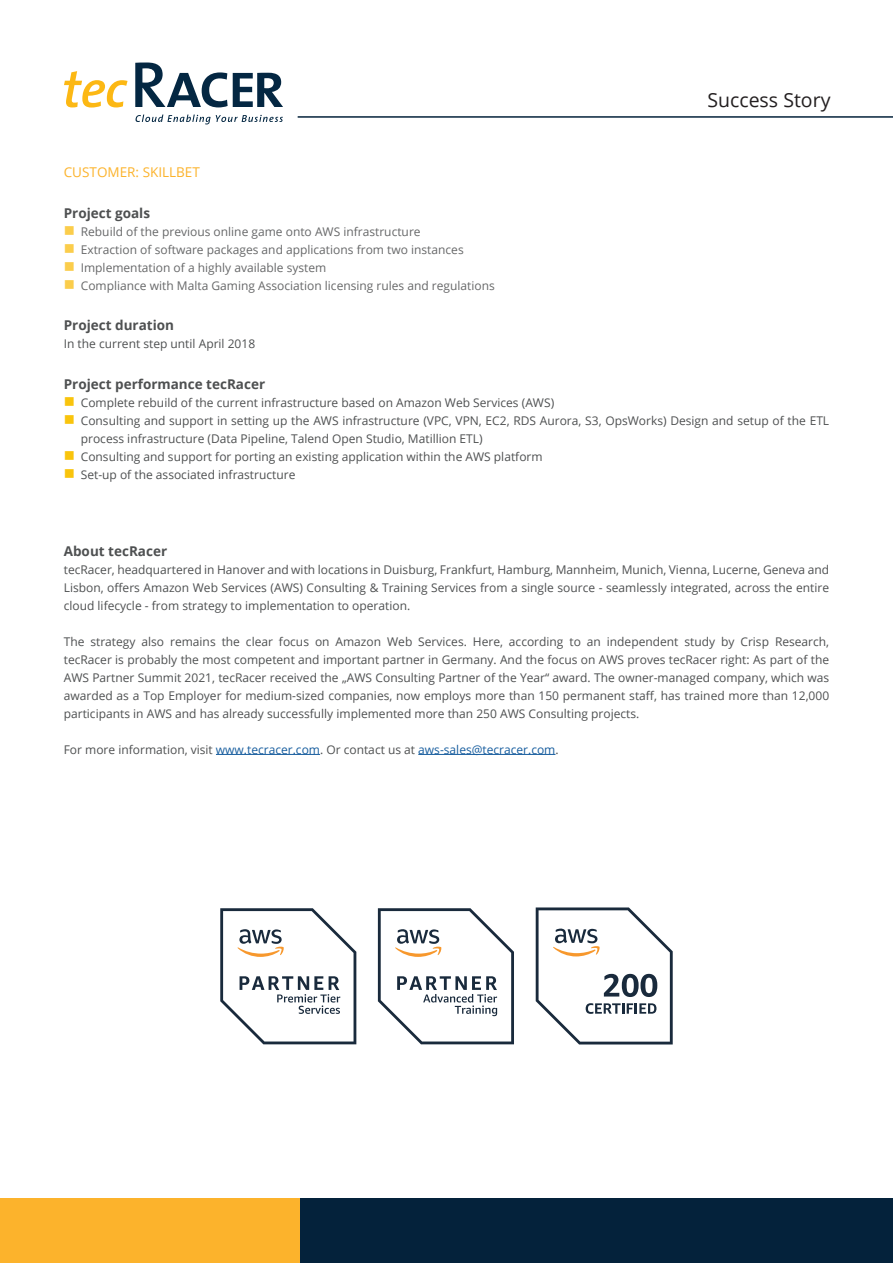
<style>
.page{position:relative;width:893px;height:1263px;background:#fff}
.page>*{position:absolute;margin:0;border:0;box-sizing:border-box;transform-origin:0 0}
.t1{font:19.5px "Open Sans";color:#231f20}
.Copy{font:700 13.5px "Open Sans";color:#4e5051}
.t2{font:13.5px "Open Sans";color:#fcb32c}
.Copy-2{font:12px/18px "Open Sans";color:#4e5051;text-align:justify}
.t3{font:12px "Open Sans";color:#676869}
.s1{color:#175d9e}
</style>
<div class="page">
<svg style="left:64px;top:71px;width:64px;height:37px"></svg>
<svg style="left:135px;top:63px;width:148px;height:44px"></svg>
<svg style="left:136px;top:115px;width:147px;height:9px"></svg>
<div style="left:0;top:1198px;width:301px;height:65px;background:#fcb32c"></div>
<div style="left:301px;top:1198px;width:592px;height:65px;background:#04223b"></div>
<hr style="left:298px;top:116px;width:595px;height:2px;background:#04223b">
<hr style="left:216px;top:754px;width:104px;height:1px;background:#175d9e">
<hr style="left:418px;top:754px;width:137px;height:1px;background:#175d9e">
<svg style="left:536px;top:907px;width:137px;height:137px"></svg>
<svg style="left:220px;top:908px;width:136px;height:136px"></svg>
<svg style="left:378px;top:908px;width:136px;height:136px"></svg>
<h1 class="t1" style="left:707px;top:87px;width:125px">Success Story</h1>
<p class="t2" style="left:64px;top:163px;width:138px">CUSTOMER: SKILLBET</p>
<p class="Copy" style="left:64px;top:204px;width:88px">Project goals</p>
<p class="t3" style="left:81px;top:223px;width:341px">Rebuild of the previous online game onto AWS infrastructure</p>
<p class="t3" style="left:81px;top:241px;width:384px">Extraction of software packages and applications from two instances</p>
<p class="t3" style="left:81px;top:259px;width:247px">Implementation of a highly available system</p>
<p class="t3" style="left:81px;top:277px;width:416px">Compliance with Malta Gaming Association licensing rules and regulations</p>
<p class="Copy" style="left:64px;top:316px;width:112px">Project duration</p>
<p class="Copy-2" style="left:64px;top:335px;width:193px">In the current step until April 2018</p>
<p class="Copy" style="left:64px;top:375px;width:203px">Project performance tecRacer</p>
<p class="Copy-2" style="left:81px;top:393px;width:475px">Complete rebuild of the current infrastructure based on Amazon Web Services (AWS)</p>
<p class="Copy-2" style="left:81px;top:411px;width:750px">Consulting and support in setting up the AWS infrastructure (VPC, VPN, EC2, RDS Aurora, S3, OpsWorks) Design and setup of the ETL process infrastructure (Data Pipeline, Talend Open Studio, Matillion ETL)</p>
<p class="Copy-2" style="left:81px;top:447px;width:463px">Consulting and support for porting an existing application within the AWS platform</p>
<p class="Copy-2" style="left:81px;top:465px;width:216px">Set-up of the associated infrastructure</p>
<p class="Copy" style="left:64px;top:541px;width:105px">About tecRacer</p>
<p class="Copy-2" style="left:64px;top:560px;width:767px">tecRacer, headquartered in Hanover and with locations in Duisburg, Frankfurt, Hamburg, Mannheim, Munich, Vienna, Lucerne, Geneva and Lisbon, offers Amazon Web Services (AWS) Consulting &amp; Training Services from a single source - seamlessly integrated, across the entire cloud lifecycle - from strategy to implementation to operation.</p>
<p class="Copy-2" style="left:64px;top:632px;width:767px">The strategy also remains the clear focus on Amazon Web Services. Here, according to an independent study by Crisp Research, tecRacer is probably the most competent and important partner in Germany. And the focus on AWS proves tecRacer right: As part of the AWS Partner Summit 2021, tecRacer received the „AWS Consulting Partner of the Year“ award. The owner-managed company, which was awarded as a Top Employer for medium-sized companies, now employs more than 150 permanent staff, has trained more than 12,000 participants in AWS and has already successfully implemented more than 250 AWS Consulting projects.</p>
<p class="Copy-2" style="left:64px;top:740px;width:496px">For more information, visit <span class="s1">www.tecracer.com</span>. Or contact us at <span class="s1">aws-sales@tecracer.com</span>.</p>
</div>
